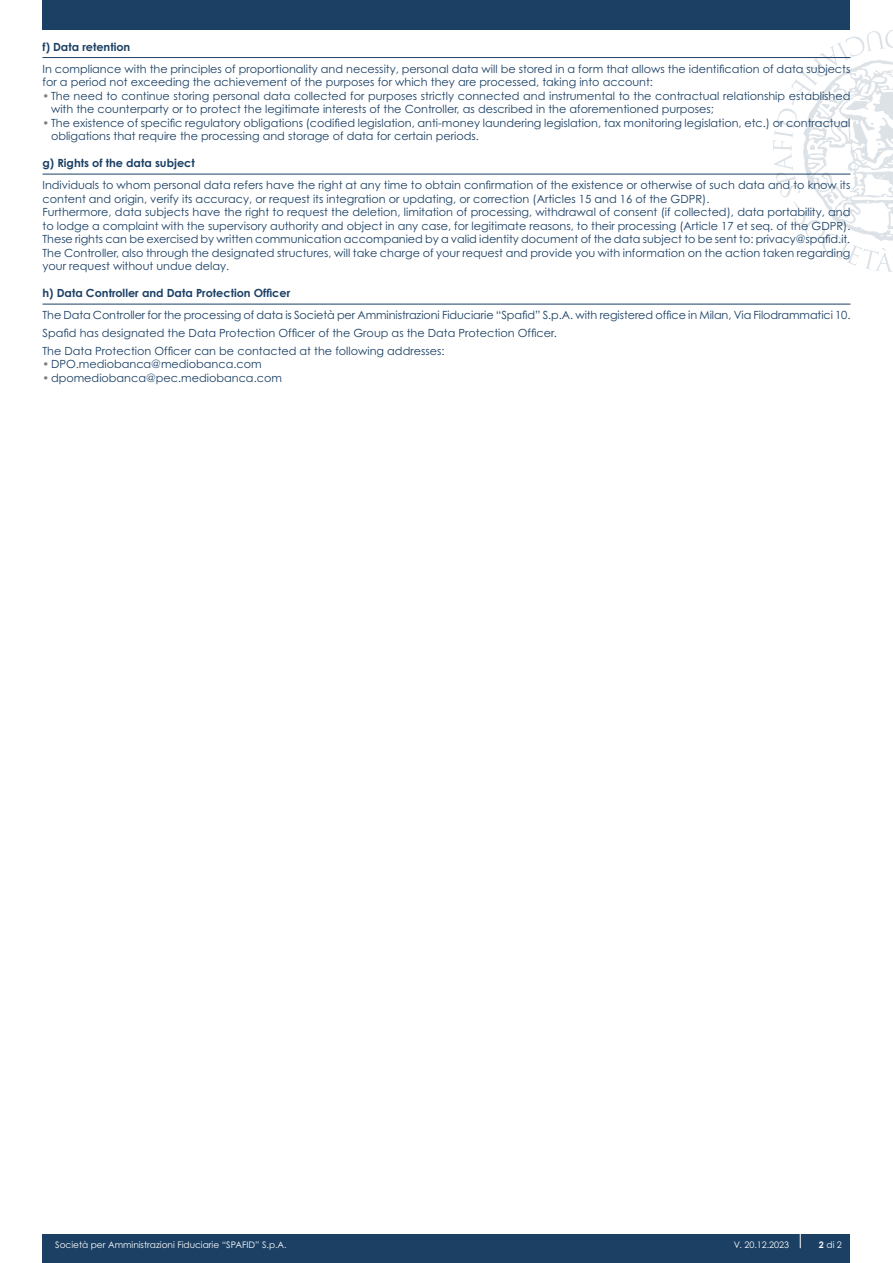
<style>
.page{position:relative;width:893px;height:1263px;background:#fff}
.page>*{position:absolute;margin:0;border:0;box-sizing:border-box;transform-origin:0 0}
.Testo{font:11.25px/13.5px "Century Gothic Std";color:#1b4064}
.Testo-2{font:700 11.25px "Century Gothic Std";color:#1b4064}
.testo{font:9px "Century Gothic Std";color:#fff}
.s1{font-weight:700;color:#7d8082}
.s2{font-weight:700}
</style>
<div class="page">
<svg style="left:773px;top:30px;width:120px;height:242px"></svg>
<div style="left:43px;top:1234px;width:807px;height:29px;background:#1b4064"></div>
<div style="left:43px;top:0;width:807px;height:30px;background:#1b4064"></div>
<svg style="left:800px;top:1234px;width:1px;height:14px"></svg>
<hr style="left:43px;top:57px;width:807px;height:1px;background:#1b4064">
<hr style="left:43px;top:174px;width:807px;height:1px;background:#1b4064">
<hr style="left:43px;top:304px;width:807px;height:1px;background:#1b4064">
<p class="Testo-2" style="left:43px;top:40px;width:89px">f) Data retention</p>
<p class="Testo" style="left:43px;top:62px;width:809px">In compliance with the principles of proportionality and necessity, personal data will be stored in a form that allows the identification of data subjects for a period not exceeding the achievement of the purposes for which they are processed, taking into account:</p>
<p class="Testo" style="left:51px;top:89px;width:801px;text-indent:-9px"><span class="s1">•</span> The need to continue storing personal data collected for purposes strictly connected and instrumental to the contractual relationship established with the counterparty or to protect the legitimate interests of the Controller, as described in the aforementioned purposes;</p>
<p class="Testo" style="left:51px;top:116px;width:801px;text-indent:-9px"><span class="s1">•</span> The existence of specific regulatory obligations (codified legislation, anti-money laundering legislation, tax monitoring legislation, etc.) or contractual obligations that require the processing and storage of data for certain periods.</p>
<p class="Testo-2" style="left:43px;top:156px;width:154px">g) Rights of the data subject</p>
<p class="Testo" style="left:43px;top:178px;width:809px">Individuals to whom personal data refers have the right at any time to obtain confirmation of the existence or otherwise of such data and to know its content and origin, verify its accuracy, or request its integration or updating, or correction (Articles 15 and 16 of the GDPR).</p>
<p class="Testo" style="left:43px;top:205px;width:809px">Furthermore, data subjects have the right to request the deletion, limitation of processing, withdrawal of consent (if collected), data portability, and to lodge a complaint with the supervisory authority and object in any case, for legitimate reasons, to their processing (Article 17 et seq. of the GDPR).</p>
<p class="Testo" style="left:43px;top:232px;width:809px">These rights can be exercised by written communication accompanied by a valid identity document of the data subject to be sent to: privacy@spafid.it.</p>
<p class="Testo" style="left:43px;top:246px;width:809px">The Controller, also through the designated structures, will take charge of your request and provide you with information on the action taken regarding your request without undue delay.</p>
<p class="Testo-2" style="left:43px;top:286px;width:249px">h) Data Controller and Data Protection Officer</p>
<p class="Testo" style="left:43px;top:308px;width:809px">The Data Controller for the processing of data is Società per Amministrazioni Fiduciarie “Spafid” S.p.A. with registered office in Milan, Via Filodrammatici 10.</p>
<p class="Testo" style="left:43px;top:326px;width:516px">Spafid has designated the Data Protection Officer of the Group as the Data Protection Officer.</p>
<p class="Testo" style="left:43px;top:344px;width:404px">The Data Protection Officer can be contacted at the following addresses:</p>
<p class="Testo" style="left:43px;top:357px;width:221px"><span class="s1">•</span> DPO.mediobanca@mediobanca.com</p>
<p class="Testo" style="left:43px;top:371px;width:241px"><span class="s1">•</span> dpomediobanca@pec.mediobanca.com</p>
<p class="testo" style="left:55px;top:1239px;width:233px">Società per Amministrazioni Fiduciarie “SPAFID” S.p.A.</p>
<p class="testo" style="left:734px;top:1239px;width:57px">V. 20.12.2023</p>
<p class="testo" style="left:819px;top:1239px;width:24px"><span class="s2">2</span> di 2</p>
</div>
